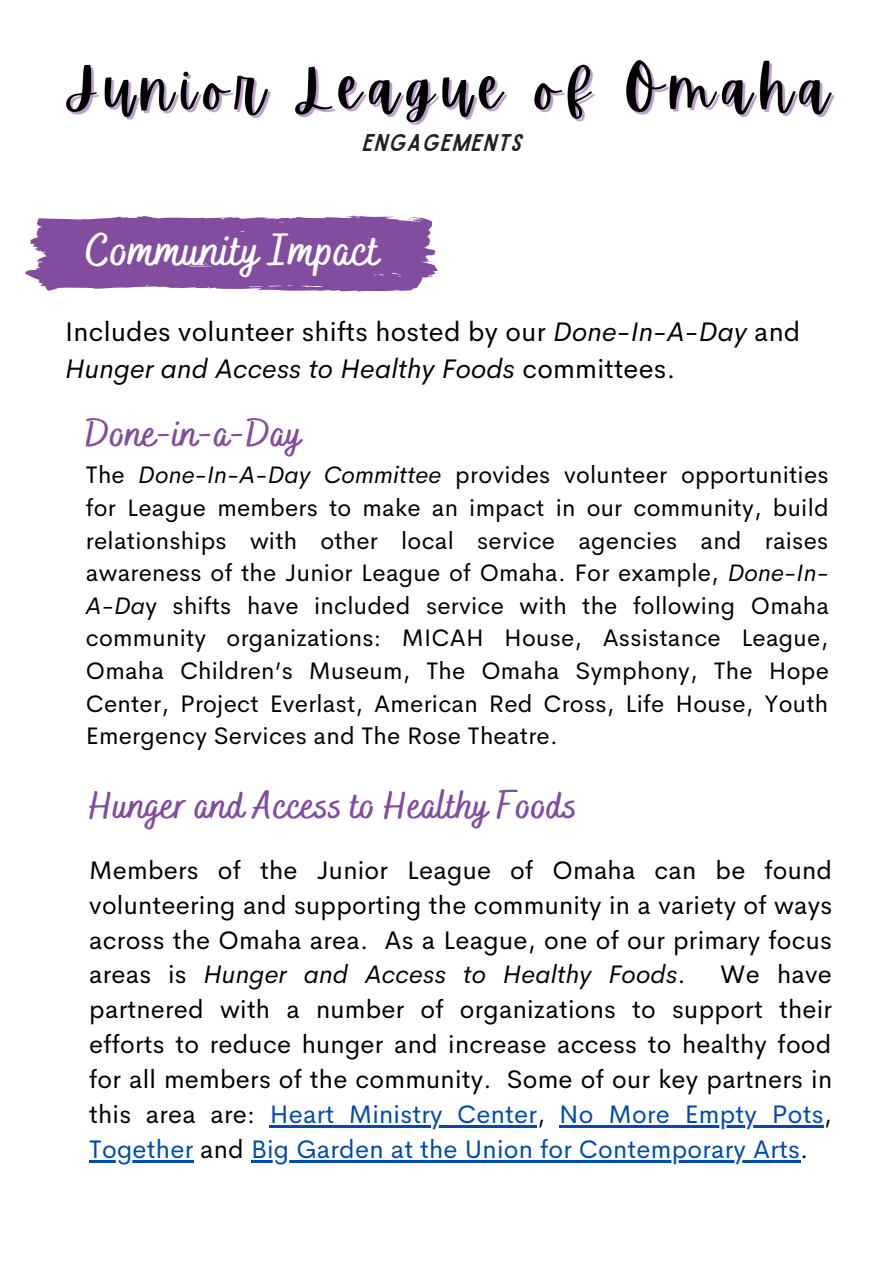
<style>
.page{position:relative;width:893px;height:1264px;background:#fff}
.page>*{position:absolute;margin:0;border:0;box-sizing:border-box;transform-origin:0 0}
.t1{font:700 45.45px "Bakerie Smooth";letter-spacing:.01em;color:#fff}
.t2{font:700 39px "Bakerie Smooth";letter-spacing:.01em;color:#824c9f}
.t3{font:27px/37px "Cerebri Sans";letter-spacing:.01em;color:#000}
.t4{font:25.5px/34.8px "Cerebri Sans";letter-spacing:.01em;color:#000;text-align:justify}
.t5{font:24px/32.5px "Cerebri Sans";letter-spacing:.01em;color:#000;text-align:justify}
.t6{font:23.1px "Sailors";letter-spacing:.06em;color:#222}
.s1{font-style:italic}
.s2{color:#004aad}
</style>
<div class="page">
<svg style="left:25px;top:215px;width:413px;height:76px;background:#9060aa"></svg>
<img style="left:66px;top:60px;width:769px;height:65px">
<hr style="left:270px;top:1125px;width:267px;height:2px;background:#004aad">
<hr style="left:559px;top:1125px;width:264px;height:2px;background:#004aad">
<hr style="left:89px;top:1159px;width:104px;height:3px;background:#004aad">
<hr style="left:251px;top:1159px;width:549px;height:3px;background:#004aad">
<p class="t6" style="left:361px;top:134px;width:160px">ENGAGEMENTS</p>
<h1 class="t1" style="left:86px;top:223px;width:295px">Community Impact</h1>
<p class="t3" style="left:65px;top:313px;width:736px">Includes volunteer shifts hosted by our <span class="s1">Done-In-A-Day</span> and<br><span class="s1">Hunger and Access to Healthy Foods</span> committees.</p>
<h2 class="t2" style="left:86px;top:410px;width:217px">Done-in-a-Day</h2>
<p class="t5" style="left:86px;top:458px;width:744px">The <span class="s1">Done-In-A-Day Committee</span> provides volunteer opportunities for League members to make an impact in our community, build relationships with other local service agencies and raises awareness of the Junior League of Omaha. For example, <span class="s1">Done-In-A-Da</span>y shifts have included service with the following Omaha community organizations: MICAH House, Assistance League, Omaha Children’s Museum, The Omaha Symphony, The Hope Center, Project Everlast, American Red Cross, Life House, Youth Emergency Services and The Rose Theatre.</p>
<h2 class="t2" style="left:89px;top:782px;width:489px">Hunger and Access to Healthy Foods</h2>
<p class="t4" style="left:89px;top:852px;width:744px">Members of the Junior League of Omaha can be found volunteering and supporting the community in a variety of ways across the Omaha area. As a League, one of our primary focus areas is <span class="s1">Hunger and Access to Healthy Foods</span>.</p>
<p class="t4" style="left:89px;top:957px;width:744px;text-indent:630px">We have partnered with a number of organizations to support their efforts to reduce hunger and increase access to healthy food for all members of the community. Some of our key partners in this area are: <span class="s2">Heart Ministry Center</span>, <span class="s2">No More Empty Pots</span>, <span class="s2">Together</span> and <span class="s2">Big Garden at the Union for Contemporary Arts</span>.</p>
</div>
